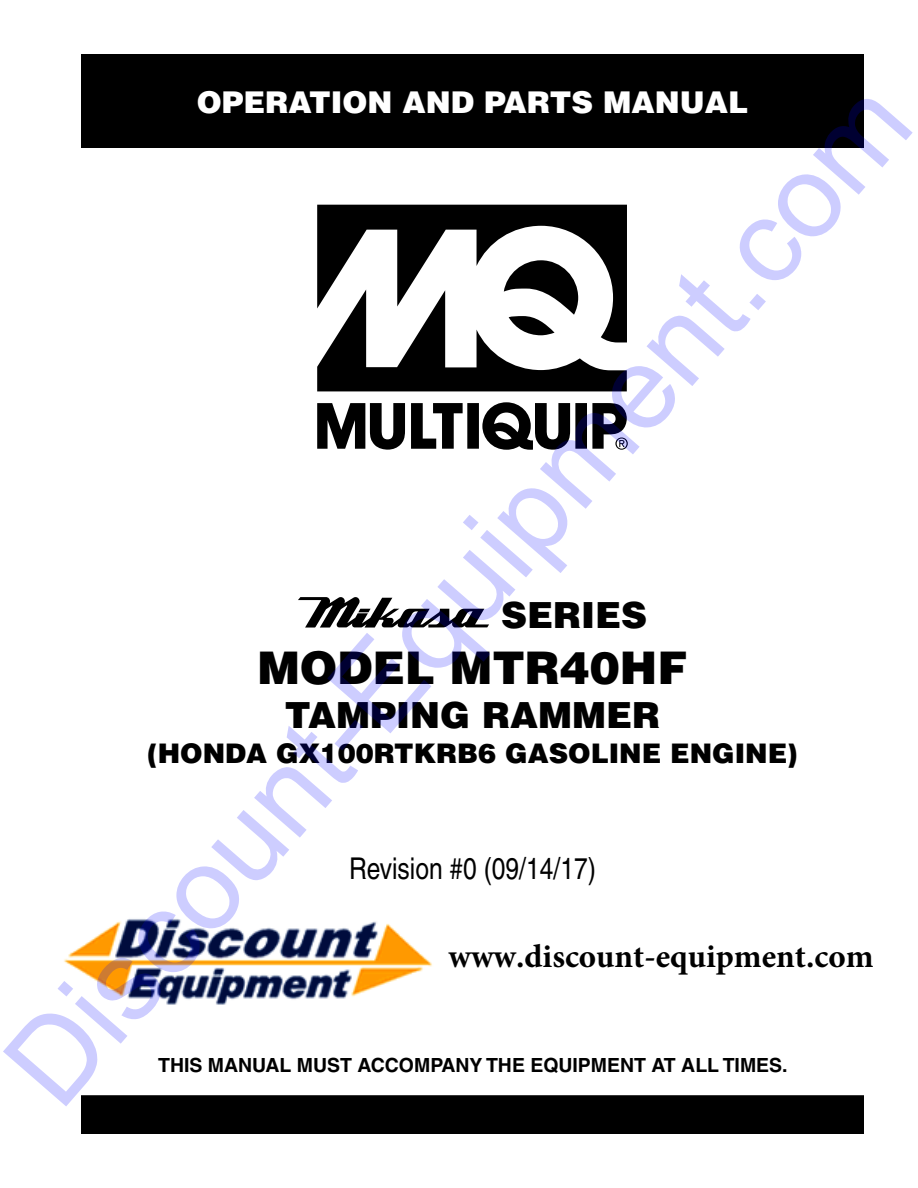
<style>
.page{position:relative;width:918px;height:1188px;background:#fff}
.page>*{position:absolute;margin:0;border:0;box-sizing:border-box;transform-origin:0 0}
.t1{font:117px "Arial";color:rgb(0 0 255/.2)}
.t2{font:900 45px "Helvetica";color:#000}
.t3{font:900 36px "Helvetica";color:#000}
.t4{font:700 33px "Minion Pro";color:#000}
.t5{font:900 30px "Helvetica";color:#fff}
.t6{font:condensed 30px "Helvetica";color:#000}
.t7{font:900 27px "Helvetica";color:#000}
.t8{font:700 19.5px "Helvetica";color:#000}
</style>
<div class="page">
<div style="left:81px;top:54px;width:783px;height:94px;background:#000"></div>
<svg style="left:298px;top:597px;width:191px;height:31px"></svg>
<div style="left:82px;top:1096px;width:781px;height:37px;background:#000"></div>
<div style="left:81px;top:1095px;width:783px;height:39px;border:2px solid #000"></div>
<svg style="left:317px;top:205px;width:311px;height:245px"></svg>
<img style="left:64px;top:919px;width:368px;height:86px">
<h3 class="t5" style="left:197px;top:83px;width:553px">OPERATION AND PARTS MANUAL</h3>
<h1 class="t1" style="left:-32px;top:1033px;width:1308px;rotate:-49deg">Discount-Equipment.com</h1>
<h3 class="t3" style="left:501px;top:591px;width:147px">SERIES</h3>
<h2 class="t2" style="left:258px;top:638px;width:431px">MODEL MTR40HF</h2>
<h3 class="t3" style="left:285px;top:691px;width:377px">TAMPING RAMMER</h3>
<h3 class="t7" style="left:147px;top:736px;width:652px">(HONDA GX100RTKRB6 GASOLINE ENGINE)</h3>
<h3 class="t6" style="left:349px;top:851px;width:248px">Revision #0 (09/14/17)</h3>
<h3 class="t4" style="left:449px;top:933px;width:426px">www.discount-equipment.com</h3>
<p class="t8" style="left:158px;top:1053px;width:631px">THIS MANUAL MUST ACCOMPANY THE EQUIPMENT AT ALL TIMES.</p>
</div>
